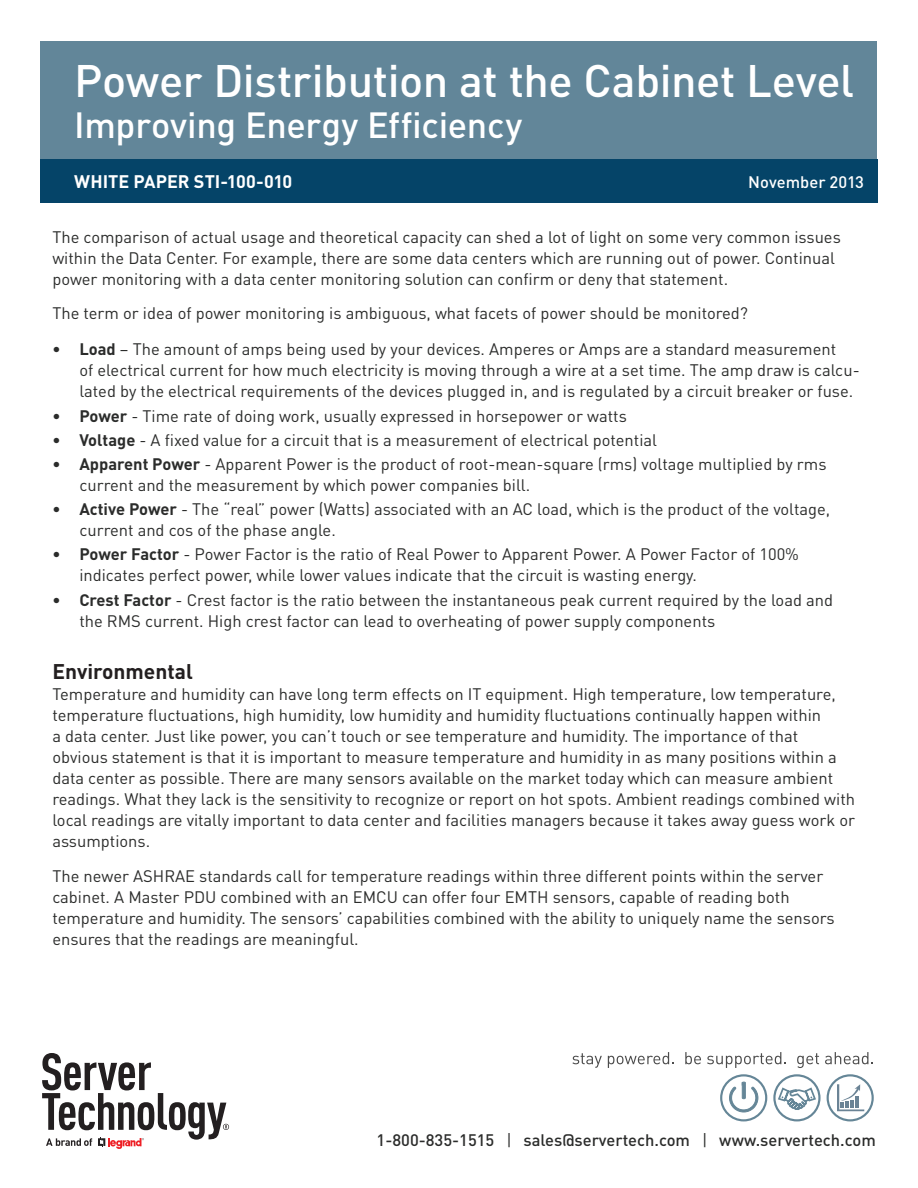
<style>
.page{position:relative;width:918px;height:1188px;background:#fff}
.page>*{position:absolute;margin:0;border:0;box-sizing:border-box;transform-origin:0 0}
.t1{font:500 45px "DIN Pro";letter-spacing:-.01em;color:#fff}
.t2{font:500 36px "DIN Pro";letter-spacing:-.01em;color:#fff}
.t3{font:700 21px "DIN Pro";color:#231f20}
.t4{font:700 18px "DIN Pro";color:#fff}
.t5{font:16.5px/21px "DIN Pro";color:#2b2c2b}
.t6{font:500 16.5px "DIN Pro";color:#2b2c2b}
.t7{font:500 16.5px "DIN Pro";color:#fff}
.s1{font-weight:700}
.s2{font-weight:400}
</style>
<div class="page">
<div style="left:40px;top:41px;width:838px;height:119px;background:#628699"></div>
<div style="left:40px;top:160px;width:495px;height:43px;background:#054468"></div>
<div style="left:528px;top:160px;width:350px;height:43px;background:#054468"></div>
<svg style="left:42px;top:1053px;width:187px;height:96px"></svg>
<svg style="left:685px;top:1052px;width:16px;height:12px"></svg>
<svg style="left:707px;top:1052px;width:167px;height:69px"></svg>
<svg style="left:572px;top:1053px;width:30px;height:15px"></svg>
<svg style="left:608px;top:1052px;width:66px;height:16px"></svg>
<h1 class="t1" style="left:74px;top:51px;width:781px">Power Distribution at the Cabinet Level</h1>
<h2 class="t2" style="left:74px;top:100px;width:449px">Improving Energy Efficiency</h2>
<p class="t4" style="left:74px;top:170px;width:220px">WHITE PAPER STI-100-010</p>
<p class="t7" style="left:748px;top:171px;width:117px">November 2013</p>
<p class="t5" style="left:52px;top:226px;width:790px">The comparison of actual usage and theoretical capacity can shed a lot of light on some very common issues within the Data Center. For example, there are some data centers which are running out of power. Continual power monitoring with a data center monitoring solution can confirm or deny that statement.</p>
<p class="t5" style="left:52px;top:302px;width:697px">The term or idea of power monitoring is ambiguous, what facets of power should be monitored?</p>
<p class="t5" style="left:79px;top:338px;width:782px;text-indent:-27px"><span class="s1">• Load</span> – The amount of amps being used by your devices. Amperes or Amps are a standard measurement<br>of electrical current for how much electricity is moving through a wire at a set time. The amp draw is calcu&shy;lated by the electrical requirements of the devices plugged in, and is regulated by a circuit breaker or fuse.</p>
<p class="t5" style="left:52px;top:404px;width:576px"><span class="s1">• Power</span> - Time rate of doing work, usually expressed in horsepower or watts</p>
<p class="t5" style="left:52px;top:429px;width:606px"><span class="s1">• Voltage</span> - A fixed value for a circuit that is a measurement of electrical potential</p>
<p class="t5" style="left:79px;top:453px;width:749px;text-indent:-27px"><span class="s1">• Apparent Power</span> - Apparent Power is the product of root-mean-square (rms) voltage multiplied by rms current and the measurement by which power companies bill.</p>
<p class="t5" style="left:79px;top:498px;width:752px;text-indent:-27px"><span class="s1">• Active Power</span> - The “real” power (Watts) associated with an AC load, which is the product of the voltage, current and cos of the phase angle.</p>
<p class="t5" style="left:79px;top:543px;width:721px;text-indent:-27px"><span class="s1">• Power Factor</span> - Power Factor is the ratio of Real Power to Apparent Power. A Power Factor of 100% indicates perfect power, while lower values indicate that the circuit is wasting energy.</p>
<p class="t5" style="left:79px;top:589px;width:755px;text-indent:-27px"><span class="s1">• Crest Factor</span> - Crest factor is the ratio between the instantaneous peak current required by the load and the RMS current. High crest factor can lead to overheating of power supply components</p>
<p class="t3" style="left:52px;top:657px;width:142px">Environmental</p>
<p class="t5" style="left:52px;top:683px;width:804px">Temperature and humidity can have long term effects on IT equipment. High temperature, low temperature, temperature fluctuations, high humidity, low humidity and humidity fluctuations continually happen within<br>a data center. Just like power, you can’t touch or see temperature and humidity. The importance of that obvious statement is that it is important to measure temperature and humidity in as many positions within a data center as possible. There are many sensors available on the market today which can measure ambient readings. What they lack is the sensitivity to recognize or report on hot spots. Ambient readings combined with local readings are vitally important to data center and facilities managers because it takes away guess work or assumptions.</p>
<p class="t5" style="left:52px;top:865px;width:784px">The newer ASHRAE standards call for temperature readings within three different points within the server cabinet. A Master PDU combined with an EMCU can offer four EMTH sensors, capable of reading both temperature and humidity. The sensors’ capabilities combined with the ability to uniquely name the sensors ensures that the readings are meaningful.</p>
<p class="t6" style="left:377px;top:1129px;width:501px">1-800-835-1515 <span class="s2">|</span> sales@servertech.com <span class="s2">|</span> www.servertech.com</p>
</div>
